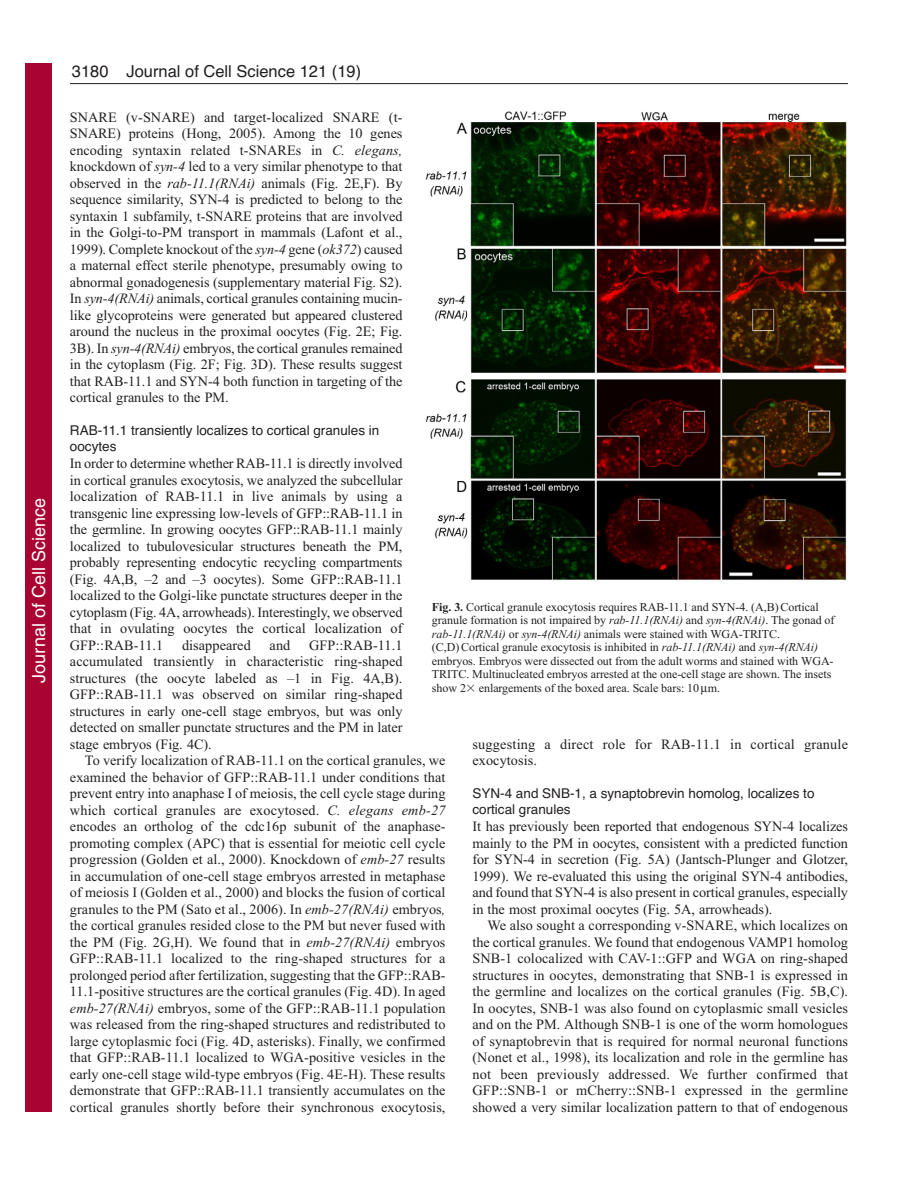
<style>
.page{position:relative;width:918px;height:1188px;background:#fff}
.page>*{position:absolute;margin:0;border:0;box-sizing:border-box;transform-origin:0 0}
.t1{font:18px "Helvetica";color:#fff}
.t2{font:16.5px "Helvetica";color:#231f20}
.t3{font:14.25px/16.5px "Times New Roman";letter-spacing:.005em;color:#231f20;text-align:justify}
.t4{font:13.5px/16.5px "Helvetica";color:#231f20}
.t5{font:12px/13.5px "Times New Roman";letter-spacing:-.005em;color:#231f20}
.s1{font-style:italic}
.s2{font-weight:700}
.s3{font-family:"Mathematical Pi One"}
</style>
<div class="page">
<hr style="left:70px;top:83px;width:778px;height:1px;background:#231f20">
<img style="left:425px;top:111px;width:422px;height:469px">
<div style="left:26px;top:64px;width:26px;height:1048px;background:#a90332"></div>
<p class="t1" style="left:28px;top:683px;width:186px;rotate:-90deg">Journal of Cell Science</p>
<p class="t2" style="left:127px;top:65px;width:236px">Journal of Cell Science 121 (19)</p>
<p class="t2" style="left:72px;top:65px;width:38px">3180</p>
<p class="t3" style="left:70px;top:110px;width:334px">SNARE (v-SNARE) and target-localized SNARE (t-SNARE) proteins (Hong, 2005). Among the 10 genes encoding syntaxin related t-SNAREs in <span class="s1">C. elegans, </span>knockdown of <span class="s1">syn-4</span> led to a very similar phenotype to that observed in the <span class="s1">rab-11.1(RNAi)</span> animals (Fig. 2E,F). By sequence similarity, SYN-4 is predicted to belong to the syntaxin 1 subfamily, t-SNARE proteins that are involved in the Golgi-to-PM transport in mammals (Lafont et al., 1999). Complete knockout of the <span class="s1">syn-4</span> gene (<span class="s1">ok372</span>) caused a maternal effect sterile phenotype, presumably owing to abnormal gonadogenesis (supplementary material Fig. S2).<br>In <span class="s1">syn-4(RNAi)</span> animals, cortical granules containing mucin&shy;like glycoproteins were generated but appeared clustered around the nucleus in the proximal oocytes (Fig. 2E; Fig.<br>3B). In <span class="s1">syn-4(RNAi)</span> embryos, the cortical granules remained in the cytoplasm (Fig. 2F; Fig. 3D). These results suggest that RAB-11.1 and SYN-4 both function in targeting of the cortical granules to the PM.</p>
<p class="t4" style="left:70px;top:423px;width:311px">RAB-11.1 transiently localizes to cortical granules in oocytes</p>
<p class="t3" style="left:70px;top:456px;width:334px">In order to determine whether RAB-11.1 is directly involved in cortical granules exocytosis, we analyzed the subcellular localization of RAB-11.1 in live animals by using a transgenic line expressing low-levels of GFP::RAB-11.1 in the germline. In growing oocytes GFP::RAB-11.1 mainly localized to tubulovesicular structures beneath the PM, probably representing endocytic recycling compartments (Fig. 4A,B, –2 and –3 oocytes). Some GFP::RAB-11.1 localized to the Golgi-like punctate structures deeper in the cytoplasm (Fig. 4A, arrowheads). Interestingly, we observed that in ovulating oocytes the cortical localization of GFP::RAB-11.1</p>
<p class="t5" style="left:432px;top:601px;width:404px"><span class="s2">Fig. 3.</span> Cortical granule exocytosis requires RAB-11.1 and SYN-4. (A,B) Cortical granule formation is not impaired by <span class="s1">rab-11.1(RNAi)</span> and <span class="s1">syn-4(RNAi)</span>. The gonad of <span class="s1">rab-11.1(RNAi)</span> or <span class="s1">syn-4(RNAi)</span> animals were stained with WGA-TRITC.<br>(C,D) Cortical granule exocytosis is inhibited in <span class="s1">rab-11.1(RNAi)</span> and <span class="s1">syn-4(RNAi) </span>embryos. Embryos were dissected out from the adult worms and stained with WGA-TRITC. Multinucleated embryos arrested at the one-cell stage are shown. The insets show 2<span class="s3">-</span> enlargements of the boxed area. Scale bars: 10 m.</p>
<p class="t3" style="left:182px;top:638px;width:70px">disappeared</p>
<p class="t3" style="left:270px;top:638px;width:22px">and</p>
<p class="t3" style="left:70px;top:638px;width:334px;text-indent:239px">GFP::RAB-11.1 accumulated transiently in characteristic ring-shaped structures (the oocyte labeled as –1 in Fig. 4A,B).<br>GFP::RAB-11.1 was observed on similar ring-shaped structures in early one-cell stage embryos, but was only detected on smaller punctate structures and the PM in later stage embryos (Fig. 4C).</p>
<p class="t3" style="left:70px;top:753px;width:377px;text-indent:15px">To verify localization of RAB-11.1 on the cortical granules, we examined the behavior of GFP::RAB-11.1 under conditions that prevent entry into anaphase I of meiosis, the cell cycle stage during which cortical granules are exocytosed. <span class="s1">C. elegans emb-27 </span>encodes an ortholog of the cdc16p subunit of the anaphase&shy;promoting complex (APC) that is essential for meiotic cell cycle progression (Golden et al., 2000). Knockdown of <span class="s1">emb-27</span> results in accumulation of one-cell stage embryos arrested in metaphase of meiosis I (Golden et al., 2000) and blocks the fusion of cortical granules to the PM (Sato et al., 2006). In <span class="s1">emb-27(RNAi)</span> embryos<span class="s1">, </span>the cortical granules resided close to the PM but never fused with the PM (Fig. 2G,H). We found that in <span class="s1">emb-27(RNAi)</span> embryos GFP::RAB-11.1 localized to the ring-shaped structures for a prolonged period after fertilization, suggesting that the GFP::RAB-11.1-positive structures are the cortical granules (Fig. 4D). In aged <span class="s1">emb-27(RNAi)</span> embryos, some of the GFP::RAB-11.1 population was released from the ring-shaped structures and redistributed to large cytoplasmic foci (Fig. 4D, asterisks). Finally, we confirmed that GFP::RAB-11.1 localized to WGA-positive vesicles in the early one-cell stage wild-type embryos (Fig. 4E-H). These results demonstrate that GFP::RAB-11.1 transiently accumulates on the cortical granules shortly before their synchronous exocytosis,</p>
<p class="t3" style="left:472px;top:737px;width:377px">suggesting a direct role for RAB-11.1 in cortical granule exocytosis.</p>
<p class="t4" style="left:472px;top:786px;width:344px">SYN-4 and SNB-1, a synaptobrevin homolog, localizes to cortical granules</p>
<p class="t3" style="left:472px;top:819px;width:377px">It has previously been reported that endogenous SYN-4 localizes mainly to the PM in oocytes, consistent with a predicted function for SYN-4 in secretion (Fig. 5A) (Jantsch-Plunger and Glotzer, 1999). We re-evaluated this using the original SYN-4 antibodies, and found that SYN-4 is also present in cortical granules, especially in the most proximal oocytes (Fig. 5A, arrowheads).</p>
<p class="t3" style="left:472px;top:918px;width:377px;text-indent:15px">We also sought a corresponding v-SNARE, which localizes on the cortical granules. We found that endogenous VAMP1 homolog SNB-1 colocalized with CAV-1::GFP and WGA on ring-shaped structures in oocytes, demonstrating that SNB-1 is expressed in the germline and localizes on the cortical granules (Fig. 5B,C).<br>In oocytes, SNB-1 was also found on cytoplasmic small vesicles and on the PM. Although SNB-1 is one of the worm homologues of synaptobrevin that is required for normal neuronal functions (Nonet et al., 1998), its localization and role in the germline has not been previously addressed. We further confirmed that GFP::SNB-1 or mCherry::SNB-1 expressed in the germline showed a very similar localization pattern to that of endogenous</p>
</div>
